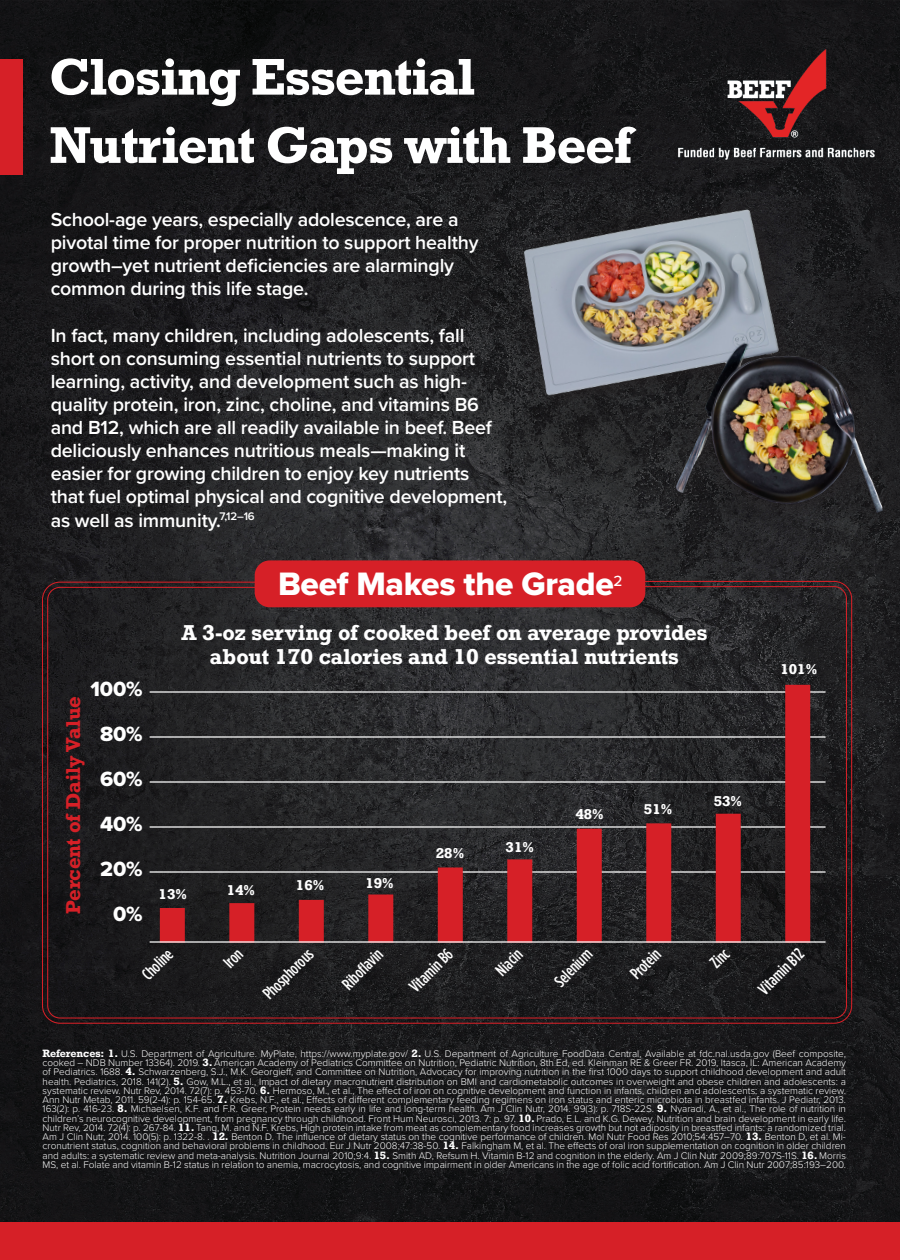
<style>
.page{position:relative;width:900px;height:1260px;background:#fff}
.page>*{position:absolute;margin:0;border:0;box-sizing:border-box;transform-origin:0 0}
.t1{font:700 52.5px/68.2px "Rockwell Std";letter-spacing:-.03em;color:#fff}
.t2{font:33.62px "Proxima Nova Extrabld";letter-spacing:-.01em;color:#fff}
.t3{font:21.38px/45px "Proxima Nova Extrabld";letter-spacing:-.01em;color:#fff;text-align:right}
.t4{font:700 20.25px/24.4px "Rockwell";letter-spacing:-.01em;color:#fff;text-align:center}
.t5{font:600 19.62px/23.1px "Proxima Nova";letter-spacing:-.01em;color:#fff}
.t6{font:700 19px "Rockwell";letter-spacing:-.01em;color:#d62027}
.t7{font:500 16.75px "Gotham Condensed";color:#fff}
.t8{font:700 13.38px "Rockwell";color:#fff}
.t9{font:300 10px/9.2px "Proxima Nova";color:#fff;text-align:justify}
.s1{font-family:"Rockwell";font-weight:700}
</style>
<div class="page">
<img style="left:0;top:0;width:900px;height:1223px">
<div style="left:255px;top:560px;width:390px;height:47px;background:#d62027;border-radius:15px"></div>
<img style="left:679px;top:49px;width:195px;height:111px">
<svg style="left:41px;top:580px;width:812px;height:444px;background:#2a2224"></svg>
<hr style="left:150px;top:691px;width:676px;height:2px;background:#fff">
<hr style="left:150px;top:736px;width:676px;height:2px;background:#fff">
<hr style="left:150px;top:781px;width:676px;height:2px;background:#fff">
<hr style="left:150px;top:826px;width:676px;height:2px;background:#fff">
<hr style="left:150px;top:871px;width:676px;height:2px;background:#fff">
<div style="left:160px;top:908px;width:25px;height:35px;background:#d62027"></div>
<div style="left:368px;top:895px;width:25px;height:48px;background:#d62027"></div>
<div style="left:646px;top:823px;width:25px;height:120px;background:#d62027"></div>
<div style="left:229px;top:903px;width:25px;height:40px;background:#d62027"></div>
<div style="left:438px;top:868px;width:25px;height:75px;background:#d62027"></div>
<div style="left:716px;top:814px;width:25px;height:129px;background:#d62027"></div>
<div style="left:299px;top:900px;width:25px;height:43px;background:#d62027"></div>
<div style="left:577px;top:829px;width:25px;height:114px;background:#d62027"></div>
<div style="left:507px;top:859px;width:25px;height:84px;background:#d62027"></div>
<div style="left:785px;top:685px;width:25px;height:258px;background:#d62027"></div>
<hr style="left:150px;top:941px;width:676px;height:2px;background:#fff">
<img style="left:452px;top:176px;width:448px;height:351px">
<div style="left:0;top:1223px;width:900px;height:37px;background:#d62027"></div>
<div style="left:0;top:59px;width:23px;height:115px;background:#d62027"></div>
<h1 class="t1" style="left:50px;top:42px;width:584px">Closing Essential<br>Nutrient Gaps with Beef</h1>
<h3 class="t5" style="left:51px;top:207px;width:429px">School-age years, especially adolescence, are a pivotal time for proper nutrition to support healthy growth–yet nutrient deficiencies are alarmingly common during this life stage.</h3>
<p class="t5" style="left:51px;top:323px;width:458px">In fact, many children, including adolescents, fall short on consuming essential nutrients to support learning, activity, and development such as high&shy;quality protein, iron, zinc, choline, and vitamins B6 and B12, which are all readily available in beef. Beef deliciously enhances nutritious meals—making it easier for growing children to enjoy key nutrients that fuel optimal physical and cognitive development, as well as immunity.<sup>7,12–16</sup></p>
<h3 class="t3" style="left:91px;top:666px;width:54px">100%<br>80%<br>60%<br>40%<br>20%<br>0%</h3>
<h3 class="t6" style="left:61px;top:914px;width:219px;rotate:-90deg">Percent of Daily Value</h3>
<h2 class="t2" style="left:278px;top:558px;width:346px">Beef Makes the Grade<sup>2</sup></h2>
<h3 class="t4" style="left:181px;top:620px;width:527px">A 3-oz serving of cooked beef on average provides about 170 calories and 10 essential nutrients</h3>
<h3 class="t8" style="left:159px;top:885px;width:30px">13%</h3>
<h3 class="t8" style="left:227px;top:882px;width:30px">14%</h3>
<h3 class="t8" style="left:296px;top:877px;width:30px">16%</h3>
<h3 class="t8" style="left:365px;top:874px;width:30px">19%</h3>
<h3 class="t8" style="left:436px;top:845px;width:30px">28%</h3>
<h3 class="t8" style="left:506px;top:838px;width:30px">31%</h3>
<h3 class="t8" style="left:575px;top:806px;width:30px">48%</h3>
<h3 class="t8" style="left:644px;top:801px;width:30px">51%</h3>
<h3 class="t8" style="left:714px;top:792px;width:30px">53%</h3>
<h3 class="t8" style="left:780px;top:661px;width:38px">101%</h3>
<h3 class="t7" style="left:138px;top:970px;width:38px;rotate:-45deg">Choline</h3>
<h3 class="t7" style="left:220px;top:959px;width:21px;rotate:-45deg">Iron</h3>
<h3 class="t7" style="left:259px;top:990px;width:65px;rotate:-45deg">Phosphorous</h3>
<h3 class="t7" style="left:338px;top:980px;width:51px;rotate:-45deg">Riboflavin</h3>
<h3 class="t7" style="left:406px;top:983px;width:55px;rotate:-45deg">Vitamin B6</h3>
<h3 class="t7" style="left:755px;top:985px;width:58px;rotate:-45deg">Vitamin B12</h3>
<h3 class="t7" style="left:492px;top:966px;width:31px;rotate:-45deg">Niacin</h3>
<h3 class="t7" style="left:551px;top:977px;width:47px;rotate:-45deg">Selenium</h3>
<h3 class="t7" style="left:627px;top:970px;width:37px;rotate:-45deg">Protein</h3>
<h3 class="t7" style="left:706px;top:959px;width:21px;rotate:-45deg">Zinc</h3>
<p class="t9" style="left:43px;top:1048px;width:805px"><span class="s1">References: 1.</span> U.S. Department of Agriculture. MyPlate, https://www.myplate.gov/ <span class="s1">2.</span> U.S. Department of Agriculture FoodData Central, Available at fdc.nal.usda.gov (Beef composite, cooked – NDB Number 13364). 2019. <span class="s1">3.</span> American Academy of Pediatrics Committee on Nutrition, Pediatric Nutrition, 8th Ed, ed. Kleinman RE &amp; Greer FR. 2019, Itasca, IL: American Academy of Pediatrics. 1688. <span class="s1">4.</span> Schwarzenberg, S.J., M.K. Georgieff, and Committee on Nutrition, Advocacy for improving nutrition in the first 1000 days to support childhood development and adult health. Pediatrics, 2018. 141(2). <span class="s1">5.</span> Gow, M.L., et al., Impact of dietary macronutrient distribution on BMI and cardiometabolic outcomes in overweight and obese children and adolescents: a systematic review. Nutr Rev, 2014. 72(7): p. 453-70. <span class="s1">6.</span> Hermoso, M., et al., The effect of iron on cognitive development and function in infants, children and adolescents: a systematic review.<br>Ann Nutr Metab, 2011. 59(2-4): p. 154-65. <span class="s1">7.</span> Krebs, N.F., et al., Effects of different complementary feeding regimens on iron status and enteric microbiota in breastfed infants. J Pediatr, 2013.<br>163(2): p. 416-23. <span class="s1">8.</span> Michaelsen, K.F. and F.R. Greer, Protein needs early in life and long-term health. Am J Clin Nutr, 2014. 99(3): p. 718S-22S. <span class="s1">9.</span> Nyaradi, A., et al., The role of nutrition in children’s neurocognitive development, from pregnancy through childhood. Front Hum Neurosci, 2013. 7: p. 97. <span class="s1">10.</span> Prado, E.L. and K.G. Dewey, Nutrition and brain development in early life.<br>Nutr Rev, 2014. 72(4): p. 267-84. <span class="s1">11.</span> Tang, M. and N.F. Krebs, High protein intake from meat as complementary food increases growth but not adiposity in breastfed infants: a randomized trial.<br>Am J Clin Nutr, 2014. 100(5): p. 1322-8. . <span class="s1">12.</span> Benton D. The influence of dietary status on the cognitive performance of children. Mol Nutr Food Res 2010;54:457–70. <span class="s1">13.</span> Benton D, et al. Mi&shy;cronutrient status, cognition and behavioral problems in childhood. Eur J Nutr 2008;47:38-50. <span class="s1">14.</span> Falkingham M, et al. The effects of oral iron supplementation on cognition in older children and adults: a systematic review and meta-analysis. Nutrition Journal 2010;9:4. <span class="s1">15.</span> Smith AD, Refsum H. Vitamin B-12 and cognition in the elderly. Am J Clin Nutr 2009;89:707S-11S. <span class="s1">16.</span> Morris MS, et al. Folate and vitamin B-12 status in relation to anemia, macrocytosis, and cognitive impairment in older Americans in the age of folic acid fortification. Am J Clin Nutr 2007;85:193–200.</p>
</div>
